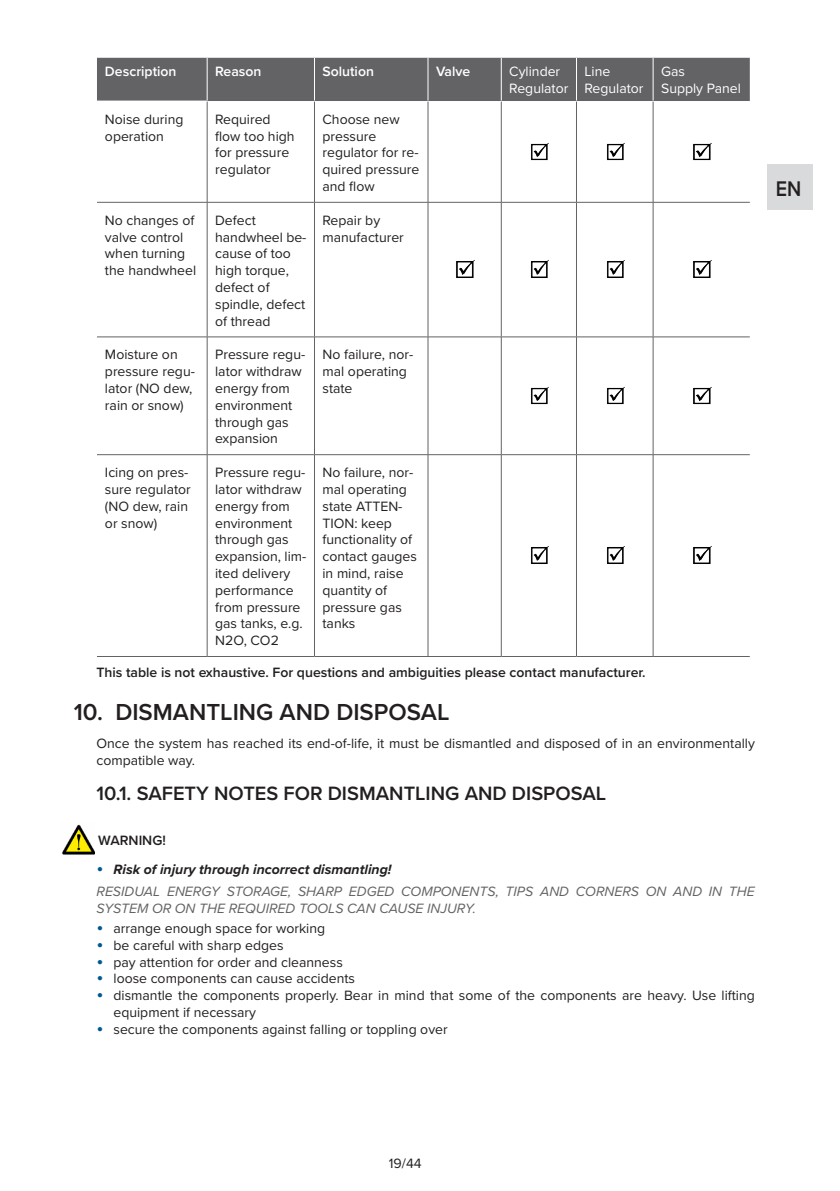
<style>
.page{position:relative;width:840px;height:1191px;background:#fff}
.page>*{position:absolute;margin:0;border:0;box-sizing:border-box;transform-origin:0 0}
.t1{font:600 24px "Proxima Nova";color:#231f20}
.t2{font:600 22px "Proxima Nova";color:#231f20;scale:.89 1}
.t3{font:600 20px "Proxima Nova";color:#231f20}
.TABEL-BLACK-NORM{font:14px/16.8px "Proxima Nova";color:#231f20}
.Signal_headlines{font:italic 14px/16.8px "Proxima Nova";color:#636366}
.TEXT{font:14px/16.8px "Proxima Nova";color:#231f20}
.TEXT_tučný{font:600 14px "Proxima Nova";color:#231f20}
.Aufzählung{font:14px/16.8px "Proxima Nova";color:#fff}
.t4{font:italic 700 14px "Proxima Nova";color:#231f20}
.Aufzählung-2{font:600 14px "Proxima Nova";color:#fff}
.WARNING{font:600 14px "Proxima Nova";color:#231f20}
.s1{font-weight:400;font-style:normal;font-size:20px;color:#005992}
.s2{font-size:20px;color:#005992}
</style>
<div class="page">
<div style="left:766px;top:164px;width:46px;height:46px;background:#d9dadb"></div>
<div style="left:97px;top:58px;width:652px;height:43px;background:#636366"></div>
<svg style="left:97px;top:102px;width:110px;height:554px"></svg>
<svg style="left:207px;top:101px;width:542px;height:555px"></svg>
<hr style="left:207px;top:58px;width:1px;height:43px;background:#fff">
<hr style="left:314px;top:58px;width:1px;height:43px;background:#fff">
<hr style="left:427px;top:58px;width:1px;height:43px;background:#fff">
<hr style="left:500px;top:58px;width:1px;height:43px;background:#fff">
<hr style="left:576px;top:58px;width:1px;height:43px;background:#fff">
<hr style="left:652px;top:58px;width:1px;height:43px;background:#fff">
<hr style="left:207px;top:102px;width:1px;height:100px;background:#636366">
<hr style="left:314px;top:102px;width:1px;height:100px;background:#636366">
<hr style="left:427px;top:102px;width:1px;height:100px;background:#636366">
<hr style="left:500px;top:102px;width:1px;height:100px;background:#636366">
<hr style="left:576px;top:102px;width:1px;height:100px;background:#636366">
<hr style="left:652px;top:102px;width:1px;height:100px;background:#636366">
<hr style="left:97px;top:202px;width:110px;height:1px;background:#636366">
<hr style="left:207px;top:202px;width:107px;height:1px;background:#636366">
<hr style="left:207px;top:202px;width:1px;height:135px;background:#636366">
<hr style="left:314px;top:202px;width:114px;height:1px;background:#636366">
<hr style="left:314px;top:202px;width:1px;height:135px;background:#636366">
<hr style="left:428px;top:202px;width:73px;height:1px;background:#636366">
<hr style="left:427px;top:202px;width:1px;height:135px;background:#636366">
<hr style="left:501px;top:202px;width:75px;height:1px;background:#636366">
<hr style="left:500px;top:202px;width:1px;height:135px;background:#636366">
<hr style="left:576px;top:202px;width:76px;height:1px;background:#636366">
<hr style="left:576px;top:202px;width:1px;height:135px;background:#636366">
<hr style="left:652px;top:202px;width:97px;height:1px;background:#636366">
<hr style="left:652px;top:202px;width:1px;height:135px;background:#636366">
<hr style="left:97px;top:336px;width:110px;height:1px;background:#636366">
<hr style="left:207px;top:336px;width:107px;height:1px;background:#636366">
<hr style="left:207px;top:337px;width:1px;height:117px;background:#636366">
<hr style="left:314px;top:336px;width:114px;height:1px;background:#636366">
<hr style="left:314px;top:337px;width:1px;height:117px;background:#636366">
<hr style="left:428px;top:336px;width:73px;height:1px;background:#636366">
<hr style="left:427px;top:337px;width:1px;height:117px;background:#636366">
<hr style="left:501px;top:336px;width:75px;height:1px;background:#636366">
<hr style="left:500px;top:337px;width:1px;height:117px;background:#636366">
<hr style="left:576px;top:336px;width:76px;height:1px;background:#636366">
<hr style="left:576px;top:337px;width:1px;height:117px;background:#636366">
<hr style="left:652px;top:336px;width:97px;height:1px;background:#636366">
<hr style="left:652px;top:337px;width:1px;height:117px;background:#636366">
<hr style="left:97px;top:454px;width:110px;height:1px;background:#636366">
<hr style="left:207px;top:454px;width:107px;height:1px;background:#636366">
<hr style="left:207px;top:455px;width:1px;height:201px;background:#636366">
<hr style="left:314px;top:454px;width:114px;height:1px;background:#636366">
<hr style="left:314px;top:455px;width:1px;height:201px;background:#636366">
<hr style="left:428px;top:454px;width:73px;height:1px;background:#636366">
<hr style="left:427px;top:455px;width:1px;height:201px;background:#636366">
<hr style="left:501px;top:454px;width:75px;height:1px;background:#636366">
<hr style="left:500px;top:455px;width:1px;height:201px;background:#636366">
<hr style="left:576px;top:454px;width:76px;height:1px;background:#636366">
<hr style="left:576px;top:455px;width:1px;height:201px;background:#636366">
<hr style="left:652px;top:454px;width:97px;height:1px;background:#636366">
<hr style="left:652px;top:455px;width:1px;height:201px;background:#636366">
<hr style="left:97px;top:656px;width:110px;height:1px;background:#636366">
<hr style="left:207px;top:656px;width:107px;height:1px;background:#636366">
<hr style="left:314px;top:656px;width:114px;height:1px;background:#636366">
<hr style="left:428px;top:656px;width:73px;height:1px;background:#636366">
<hr style="left:501px;top:656px;width:75px;height:1px;background:#636366">
<hr style="left:576px;top:656px;width:76px;height:1px;background:#636366">
<hr style="left:652px;top:656px;width:97px;height:1px;background:#636366">
<img style="left:529px;top:141px;width:19px;height:22px">
<img style="left:604px;top:141px;width:20px;height:22px">
<img style="left:691px;top:141px;width:19px;height:22px">
<img style="left:454px;top:259px;width:20px;height:21px">
<img style="left:529px;top:259px;width:19px;height:21px">
<img style="left:604px;top:259px;width:20px;height:21px">
<img style="left:691px;top:259px;width:19px;height:21px">
<img style="left:529px;top:385px;width:19px;height:21px">
<img style="left:604px;top:385px;width:20px;height:21px">
<img style="left:691px;top:385px;width:19px;height:21px">
<img style="left:529px;top:545px;width:19px;height:21px">
<img style="left:604px;top:545px;width:20px;height:21px">
<img style="left:691px;top:545px;width:19px;height:21px">
<img style="left:62px;top:824px;width:32px;height:31px">
<p class="Aufzählung-2" style="left:105px;top:61px;width:73px">Description</p>
<p class="Aufzählung-2" style="left:215px;top:61px;width:48px">Reason</p>
<p class="Aufzählung-2" style="left:322px;top:61px;width:53px">Solution</p>
<p class="Aufzählung-2" style="left:436px;top:61px;width:36px">Valve</p>
<p class="Aufzählung" style="left:509px;top:63px;width:60px">Cylinder<br>Regulator</p>
<p class="Aufzählung" style="left:584px;top:63px;width:27px">Line</p>
<p class="Aufzählung" style="left:584px;top:79px;width:60px">Regulator</p>
<p class="Aufzählung" style="left:660px;top:63px;width:25px">Gas</p>
<p class="Aufzählung" style="left:660px;top:79px;width:81px">Supply Panel</p>
<p class="TABEL-BLACK-NORM" style="left:105px;top:110px;width:80px">Noise during operation</p>
<p class="TABEL-BLACK-NORM" style="left:215px;top:110px;width:81px">Required flow too high for pressure regulator</p>
<p class="TABEL-BLACK-NORM" style="left:322px;top:110px;width:98px">Choose new pressure regulator for re&shy;quired pressure and flow</p>
<p class="TABEL-BLACK-NORM" style="left:105px;top:211px;width:93px">No changes of valve control when turning the handwheel</p>
<p class="TABEL-BLACK-NORM" style="left:215px;top:211px;width:93px">Defect handwheel be&shy;cause of too high torque, defect of spindle, defect of thread</p>
<p class="TABEL-BLACK-NORM" style="left:322px;top:211px;width:83px">Repair by manufacturer</p>
<p class="TABEL-BLACK-NORM" style="left:105px;top:345px;width:91px">Moisture on pressure regu&shy;lator (NO dew, rain or snow)</p>
<p class="TABEL-BLACK-NORM" style="left:215px;top:345px;width:92px">Pressure regu&shy;lator withdraw energy from environment through gas expansion</p>
<p class="TABEL-BLACK-NORM" style="left:322px;top:345px;width:92px">No failure, nor&shy;mal operating state</p>
<p class="TABEL-BLACK-NORM" style="left:105px;top:463px;width:87px">Icing on pres&shy;sure regulator (NO dew, rain or snow)</p>
<p class="TABEL-BLACK-NORM" style="left:215px;top:463px;width:93px">Pressure regu&shy;lator withdraw energy from environment through gas expansion, lim&shy;ited delivery performance from pressure gas tanks, e.g.<br>N2O, CO2</p>
<p class="TABEL-BLACK-NORM" style="left:322px;top:463px;width:96px">No failure, nor&shy;mal operating state ATTEN-<br>TION: keep functionality of contact gauges in mind, raise quantity of pressure gas tanks</p>
<p class="TEXT_tučný" style="left:96px;top:662px;width:550px">This table is not exhaustive. For questions and ambiguities please contact manufacturer.</p>
<p class="t1" style="left:74px;top:694px;width:377px">10. DISMANTLING AND DISPOSAL</p>
<p class="TEXT" style="left:96px;top:734px;width:659px">Once the system has reached its end-of-life, it must be dismantled and disposed of in an environmentally compatible way.</p>
<p class="t3" style="left:96px;top:779px;width:511px">10.1. SAFETY NOTES FOR DISMANTLING AND DISPOSAL</p>
<p class="WARNING" style="left:98px;top:830px;width:69px">WARNING!</p>
<p class="t4" style="left:96px;top:859px;width:296px"><span class="s1">•</span> Risk of injury through incorrect dismantling!</p>
<p class="Signal_headlines" style="left:96px;top:882px;width:659px">RESIDUAL ENERGY STORAGE, SHARP EDGED COMPONENTS, TIPS AND CORNERS ON AND IN THE<br>SYSTEM OR ON THE REQUIRED TOOLS CAN CAUSE INJURY.</p>
<p class="TABEL-BLACK-NORM" style="left:96px;top:919px;width:230px"><span class="s2">•</span> arrange enough space for working</p>
<p class="TABEL-BLACK-NORM" style="left:96px;top:936px;width:188px"><span class="s2">•</span> be careful with sharp edges</p>
<p class="TABEL-BLACK-NORM" style="left:96px;top:952px;width:248px"><span class="s2">•</span> pay attention for order and cleanness</p>
<p class="TABEL-BLACK-NORM" style="left:96px;top:969px;width:260px"><span class="s2">•</span> loose components can cause accidents</p>
<p class="TABEL-BLACK-NORM" style="left:113px;top:986px;width:642px;text-indent:-17px"><span class="s2">•</span> dismantle the components properly. Bear in mind that some of the components are heavy. Use lifting equipment if necessary</p>
<p class="TABEL-BLACK-NORM" style="left:96px;top:1020px;width:352px"><span class="s2">•</span> secure the components against falling or toppling over</p>
<h2 class="t2" style="left:775px;top:172px;width:30px">EN</h2>
<p class="TABEL-BLACK-NORM" style="left:388px;top:1154px;width:34px">19/44</p>
</div>
